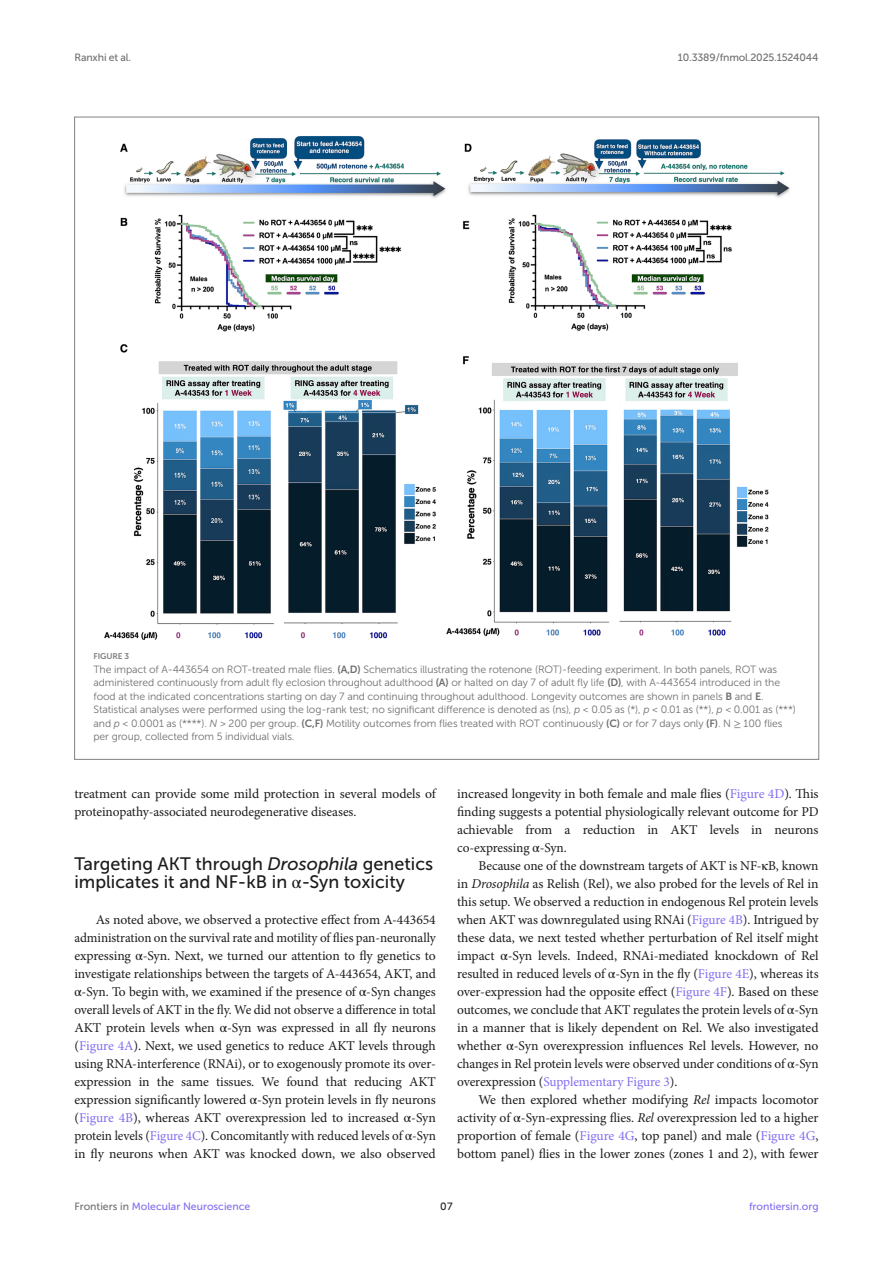
<style>
.page{position:relative;width:893px;height:1263px;background:#fff}
.page>*{position:absolute;margin:0;border:0;box-sizing:border-box;transform-origin:0 0}
.HEAD_2{font:18px/18px "Museo Sans 500";color:#1b1c1b}
.TEXT{font:13.5px/18px "Minion Pro";letter-spacing:-.005em;color:#1b1c1b;text-align:justify}
.FIG_LEG{font:10.5px/13.5px "Museo Sans 300";letter-spacing:-.01em;color:#706f70}
.t1{font:10.5px "Museo Sans 500";color:#856df0}
.t2{font:10.5px "Museo Sans 500";letter-spacing:-.015em;color:#706f70}
.t3{font:10.5px "Museo Sans 500";color:#1b1c1b}
.FIG_HD{font:8.25px "Museo Sans 700";letter-spacing:-.01em;color:#7e7f7f}
.s1{font-family:"Museo Sans 700"}
.s2{font-style:italic}
.s3{font-family:"STIX General"}
.s4{color:#856df0}
.s5{color:#706f70}
</style>
<div class="page">
<img style="left:104px;top:136px;width:686px;height:504px">
<p class="t2" style="left:74px;top:51px;width:58px">Ranxhi et al.</p>
<p class="t2" style="left:678px;top:51px;width:142px">10.3389/fnmol.2025.1524044</p>
<p class="FIG_HD" style="left:94px;top:652px;width:37px">FIGURE 3</p>
<p class="FIG_LEG" style="left:94px;top:663px;width:704px">The impact of A-443654 on ROT-treated male flies. <span class="s1">(A,D)</span> Schematics illustrating the rotenone (ROT)-feeding experiment. In both panels, ROT was administered continuously from adult fly eclosion throughout adulthood <span class="s1">(A)</span> or halted on day 7 of adult fly life <span class="s1">(D)</span>, with A-443654 introduced in the food at the indicated concentrations starting on day 7 and continuing throughout adulthood. Longevity outcomes are shown in panels <span class="s1">B</span> and <span class="s1">E</span>.<br>Statistical analyses were performed using the log-rank test; no significant difference is denoted as (ns), <span class="s2">p</span> &lt; 0.05 as (*), <span class="s2">p</span> &lt; 0.01 as (**), <span class="s2">p</span> &lt; 0.001 as (***) and <span class="s2">p</span> &lt; 0.0001 as (****). <span class="s2">N</span> &gt; 200 per group. <span class="s1">(C,F)</span> Motility outcomes from flies treated with ROT continuously <span class="s1">(C)</span> or for 7 days only <span class="s1">(F)</span>. N <span class="s3">≥</span> 100 flies per group, collected from 5 individual vials.</p>
<p class="TEXT" style="left:74px;top:785px;width:363px">treatment can provide some mild protection in several models of proteinopathy-associated neurodegenerative diseases.</p>
<p class="HEAD_2" style="left:74px;top:855px;width:360px">Targeting AKT through <span class="s2">Drosophila</span> genetics implicates it and NF-kB in <span class="s3">α</span>-Syn toxicity</p>
<p class="TEXT" style="left:74px;top:911px;width:363px;text-indent:21px">As noted above, we observed a protective effect from A-443654 administration on the survival rate and motility of flies pan-neuronally expressing <span class="s3">α</span>-Syn. Next, we turned our attention to fly genetics to investigate relationships between the targets of A-443654, AKT, and <span class="s3">α</span>-Syn. To begin with, we examined if the presence of <span class="s3">α</span>-Syn changes overall levels of AKT in the fly. We did not observe a difference in total AKT protein levels when <span class="s3">α</span>-Syn was expressed in all fly neurons (<span class="s4">Figure 4A</span>). Next, we used genetics to reduce AKT levels through using RNA-interference (RNAi), or to exogenously promote its over&shy;expression in the same tissues. We found that reducing AKT expression significantly lowered <span class="s3">α</span>-Syn protein levels in fly neurons (<span class="s4">Figure 4B</span>), whereas AKT overexpression led to increased <span class="s3">α</span>-Syn protein levels (<span class="s4">Figure 4C</span>). Concomitantly with reduced levels of <span class="s3">α</span>-Syn in fly neurons when AKT was knocked down, we also observed</p>
<p class="TEXT" style="left:457px;top:785px;width:363px">increased longevity in both female and male flies (<span class="s4">Figure 4D</span>). This finding suggests a potential physiologically relevant outcome for PD achievable from a reduction in AKT levels in neurons co-expressing <span class="s3">α</span>-Syn.</p>
<p class="TEXT" style="left:457px;top:857px;width:363px;text-indent:21px">Because one of the downstream targets of AKT is NF-<span class="s3">κ</span>B, known in <span class="s2">Drosophila</span> as Relish (Rel), we also probed for the levels of Rel in this setup. We observed a reduction in endogenous Rel protein levels when AKT was downregulated using RNAi (<span class="s4">Figure 4B</span>). Intrigued by these data, we next tested whether perturbation of Rel itself might impact <span class="s3">α</span>-Syn levels. Indeed, RNAi-mediated knockdown of Rel resulted in reduced levels of <span class="s3">α</span>-Syn in the fly (<span class="s4">Figure 4E</span>), whereas its over-expression had the opposite effect (<span class="s4">Figure 4F</span>). Based on these outcomes, we conclude that AKT regulates the protein levels of <span class="s3">α</span>-Syn in a manner that is likely dependent on Rel. We also investigated whether <span class="s3">α</span>-Syn overexpression influences Rel levels. However, no changes in Rel protein levels were observed under conditions of <span class="s3">α</span>-Syn overexpression (<span class="s4">Supplementary Figure 3</span>).</p>
<p class="TEXT" style="left:457px;top:1091px;width:363px;text-indent:21px">We then explored whether modifying <span class="s2">Rel</span> impacts locomotor activity of <span class="s3">α</span>-Syn-expressing flies. <span class="s2">Rel</span> overexpression led to a higher proportion of female (<span class="s4">Figure 4G</span>, top panel) and male (<span class="s4">Figure 4G</span>, bottom panel) flies in the lower zones (zones 1 and 2), with fewer</p>
<p class="t1" style="left:74px;top:1200px;width:177px"><span class="s5">Frontiers in</span> Molecular Neuroscience</p>
<p class="t3" style="left:440px;top:1200px;width:14px">07</p>
<p class="t1" style="left:749px;top:1200px;width:71px">frontiersin.org</p>
</div>
